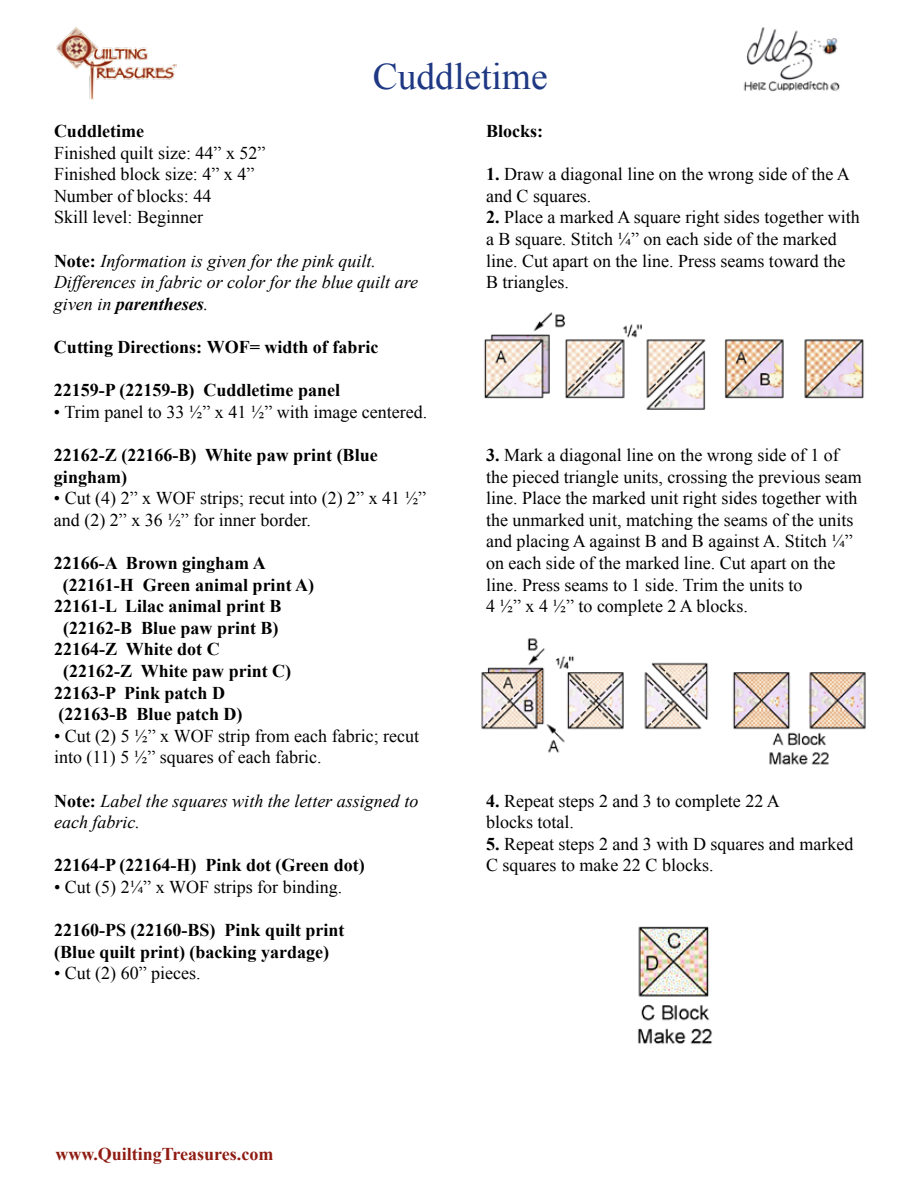
<style>
.page{position:relative;width:918px;height:1188px;background:#fff}
.page>*{position:absolute;margin:0;border:0;box-sizing:border-box;transform-origin:0 0}
.t1{font:37.5px "Times New Roman";color:#1e3883}
.t2{font:18px/21.6px "Times New Roman";color:#000}
.t3{font:700 18px/21.6px "Times New Roman";color:#000}
.t4{font:italic 18px/21.6px "Times New Roman";color:#000}
.t5{font:700 18px "Times New Roman";color:#8f1c12}
.s1{font-weight:700;font-style:normal}
.s2{font-weight:700}
</style>
<div class="page">
<img style="left:56px;top:27px;width:121px;height:73px">
<img style="left:743px;top:27px;width:97px;height:65px">
<img style="left:484px;top:312px;width:380px;height:98px">
<img style="left:481px;top:638px;width:385px;height:127px">
<img style="left:638px;top:926px;width:74px;height:118px">
<h1 class="t1" style="left:373px;top:51px;width:177px">Cuddletime</h1>
<p class="t3" style="left:54px;top:120px;width:91px">Cuddletime</p>
<p class="t2" style="left:54px;top:141px;width:213px">Finished quilt size: 44” x 52”<br>Finished block size: 4” x 4”<br>Number of blocks: 44<br>Skill level: Beginner</p>
<p class="t4" style="left:54px;top:249px;width:366px"><span class="s1">Note:</span> Information is given for the pink quilt.<br>Differences in fabric or color for the blue quilt are given in <span class="s2">parentheses</span>.</p>
<p class="t3" style="left:54px;top:336px;width:326px">Cutting Directions: WOF= width of fabric</p>
<p class="t3" style="left:54px;top:379px;width:288px">22159-P (22159-B) Cuddletime panel</p>
<p class="t2" style="left:54px;top:401px;width:375px">• Trim panel to 33 ½” x 41 ½” with image centered.</p>
<p class="t3" style="left:54px;top:444px;width:325px">22162-Z (22166-B) White paw print (Blue gingham)</p>
<p class="t2" style="left:54px;top:487px;width:374px">• Cut (4) 2” x WOF strips; recut into (2) 2” x 41 ½” and (2) 2” x 36 ½” for inner border.</p>
<p class="t3" style="left:54px;top:552px;width:213px">22166-A Brown gingham A</p>
<p class="t3" style="left:63px;top:573px;width:253px">(22161-H Green animal print A)</p>
<p class="t3" style="left:54px;top:595px;width:229px">22161-L Lilac animal print B</p>
<p class="t3" style="left:63px;top:617px;width:217px">(22162-B Blue paw print B)</p>
<p class="t3" style="left:54px;top:638px;width:167px">22164-Z White dot C</p>
<p class="t3" style="left:63px;top:660px;width:230px">(22162-Z White paw print C)</p>
<p class="t3" style="left:54px;top:681px;width:173px">22163-P Pink patch D</p>
<p class="t3" style="left:59px;top:703px;width:185px">(22163-B Blue patch D)</p>
<p class="t2" style="left:54px;top:725px;width:367px">• Cut (2) 5 ½” x WOF strip from each fabric; recut into (11) 5 ½” squares of each fabric.</p>
<p class="t4" style="left:54px;top:789px;width:366px"><span class="s1">Note:</span> Label the squares with the letter assigned to each fabric.</p>
<p class="t3" style="left:54px;top:854px;width:312px">22164-P (22164-H) Pink dot (Green dot)</p>
<p class="t2" style="left:54px;top:876px;width:290px">• Cut (5) 2¼” x WOF strips for binding.</p>
<p class="t3" style="left:54px;top:919px;width:292px">22160-PS (22160-BS) Pink quilt print (Blue quilt print) (backing yardage)</p>
<p class="t2" style="left:54px;top:962px;width:148px">• Cut (2) 60” pieces.</p>
<p class="t3" style="left:486px;top:120px;width:59px">Blocks:</p>
<p class="t2" style="left:486px;top:163px;width:365px"><span class="s2">1.</span> Draw a diagonal line on the wrong side of the A and C squares.</p>
<p class="t2" style="left:486px;top:206px;width:375px"><span class="s2">2.</span> Place a marked A square right sides together with a B square. Stitch ¼” on each side of the marked line. Cut apart on the line. Press seams toward the B triangles.</p>
<p class="t2" style="left:486px;top:444px;width:377px"><span class="s2">3.</span> Mark a diagonal line on the wrong side of 1 of the pieced triangle units, crossing the previous seam line. Place the marked unit right sides together with the unmarked unit, matching the seams of the units and placing A against B and B against A. Stitch ¼” on each side of the marked line. Cut apart on the line. Press seams to 1 side. Trim the units to<br>4 ½” x 4 ½” to complete 2 A blocks.</p>
<p class="t2" style="left:486px;top:789px;width:295px"><span class="s2">4.</span> Repeat steps 2 and 3 to complete 22 A blocks total.</p>
<p class="t2" style="left:486px;top:833px;width:369px"><span class="s2">5.</span> Repeat steps 2 and 3 with D squares and marked<br>C squares to make 22 C blocks.</p>
<p class="t5" style="left:55px;top:1141px;width:220px">www.QuiltingTreasures.com</p>
</div>
